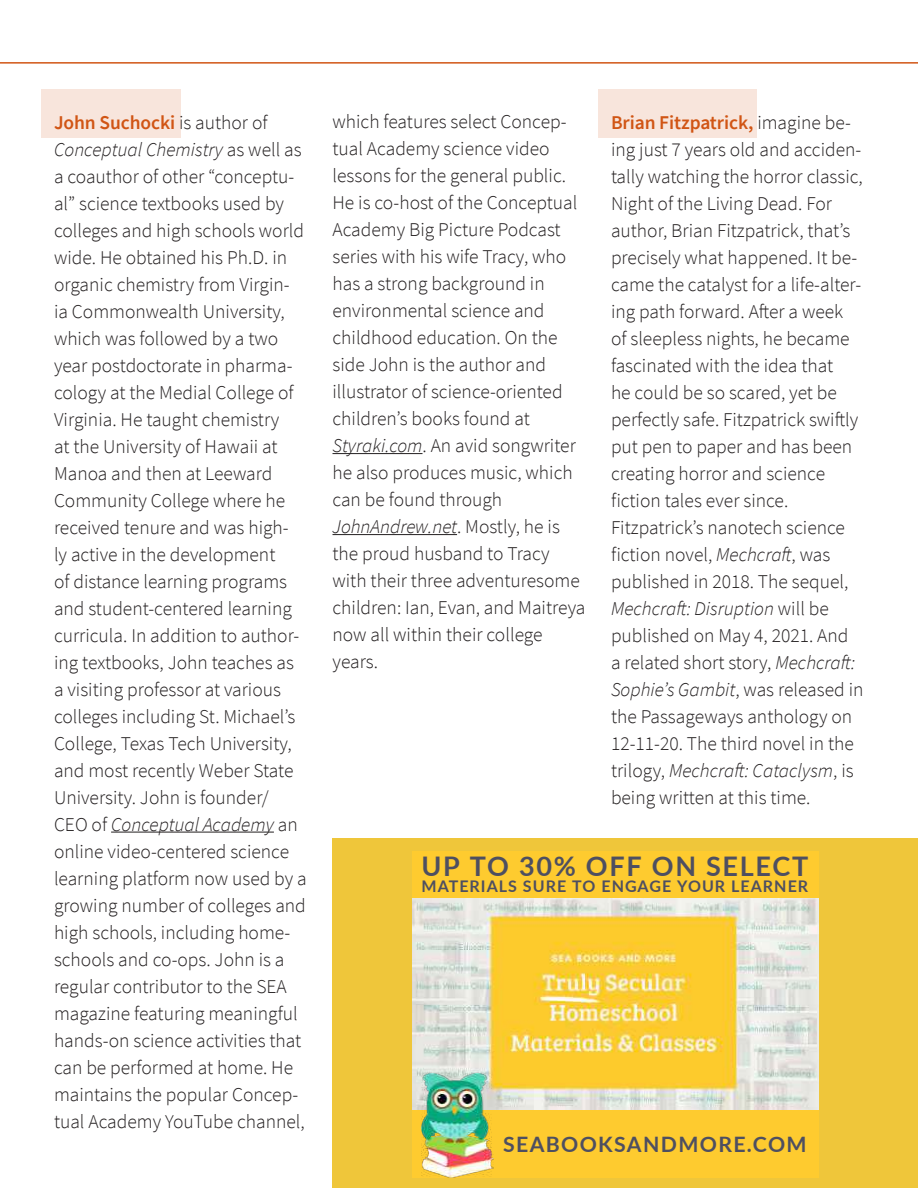
<style>
.page{position:relative;width:918px;height:1188px;background:#fff}
.page>*{position:absolute;margin:0;border:0;box-sizing:border-box;transform-origin:0 0}
.t1{font:700 27px "Lato";letter-spacing:.065em;color:#4e4f61}
.t2{font:700 21.3px "Lato";letter-spacing:.065em;color:#4e4f61}
.t3{font:300 19.5px/27px "Source Sans Pro";color:#231f20}
.t4{font:700 16.05px "Lato";letter-spacing:.065em;color:#4e4f61}
.s1{font-style:italic}
.s2{font-weight:600;color:#d15515}
</style>
<div class="page">
<hr style="left:111px;top:832px;width:163px;height:1px;background:#231f20">
<div style="left:41px;top:89px;width:139px;height:49px;background:#f8e5dc"></div>
<div style="left:598px;top:89px;width:159px;height:49px;background:#f8e5dc"></div>
<hr style="left:0;top:62px;width:918px;height:2px;background:#d15515">
<hr style="left:333px;top:453px;width:90px;height:1px;background:#231f20">
<hr style="left:333px;top:534px;width:124px;height:1px;background:#231f20">
<div style="left:333px;top:838px;width:585px;height:350px;background:#efc63a"></div>
<div style="left:412px;top:852px;width:407px;height:326px;background:#fecb2f"></div>
<img style="left:412px;top:898px;width:407px;height:212px">
<img style="left:421px;top:1073px;width:73px;height:104px">
<p class="t3" style="left:333px;top:108px;width:254px">which features select Concep&shy;tual Academy science video lessons for the general public.<br>He is co-host of the Conceptual<br>Academy Big Picture Podcast series with his wife Tracy, who has a strong background in environmental science and childhood education. On the side John is the author and illustrator of science-oriented children’s books found at<br><span class="s1">Styraki.com</span>. An avid songwriter he also produces music, which can be found through<br><span class="s1">JohnAndrew.net</span>. Mostly, he is the proud husband to Tracy with their three adventuresome children: Ian, Evan, and Maitreya now all within their college years.</p>
<p class="t3" style="left:54px;top:109px;width:254px"><span class="s2">John Suchocki</span> is author of<br><span class="s1">Conceptual Chemistry</span> as well as a coauthor of other “conceptu&shy;al” science textbooks used by colleges and high schools world wide. He obtained his Ph.D. in organic chemistry from Virgin&shy;ia Commonwealth University, which was followed by a two year postdoctorate in pharma&shy;cology at the Medial College of<br>Virginia. He taught chemistry<br>at the University of Hawaii at<br>Manoa and then at Leeward<br>Community College where he received tenure and was high-<br>ly active in the development<br>of distance learning programs and student-centered learning curricula. In addition to author&shy;ing textbooks, John teaches as a visiting professor at various colleges including St. Michael’s<br>College, Texas Tech University, and most recently Weber State<br>University. John is founder/<br>CEO of <span class="s1">Conceptual Academy</span> an online video-centered science learning platform now used by a growing number of colleges and high schools, including home&shy;schools and co-ops. John is a regular contributor to the SEA magazine featuring meaningful hands-on science activities that can be performed at home. He maintains the popular Concep&shy;tual Academy YouTube channel,</p>
<p class="t3" style="left:611px;top:109px;width:254px"><span class="s2">Brian Fitzpatrick,</span> imagine be&shy;ing just 7 years old and acciden&shy;tally watching the horror classic,<br>Night of the Living Dead. For author, Brian Fitzpatrick, that’s precisely what happened. It be&shy;came the catalyst for a life-alter&shy;ing path forward. After a week of sleepless nights, he became fascinated with the idea that<br>he could be so scared, yet be perfectly safe. Fitzpatrick swiftly put pen to paper and has been creating horror and science fiction tales ever since.<br>Fitzpatrick’s nanotech science fiction novel, <span class="s1">Mechcraft</span>, was published in 2018. The sequel,<br><span class="s1">Mechcraft: Disruption</span> will be published on May 4, 2021. And<br>a related short story, <span class="s1">Mechcraft:<br>Sophie’s Gambit</span>, was released in the Passageways anthology on<br>12-11-20. The third novel in the trilogy, <span class="s1">Mechcraft: Cataclysm</span>, is being written at this time.</p>
<h1 class="t1" style="left:421px;top:847px;width:388px">UP TO 30% OFF ON SELECT</h1>
<p class="t4" style="left:421px;top:874px;width:388px">MATERIALS SURE TO ENGAGE YOUR LEARNER</p>
<p class="t2" style="left:503px;top:1129px;width:305px">SEABOOKSANDMORE.COM</p>
</div>
